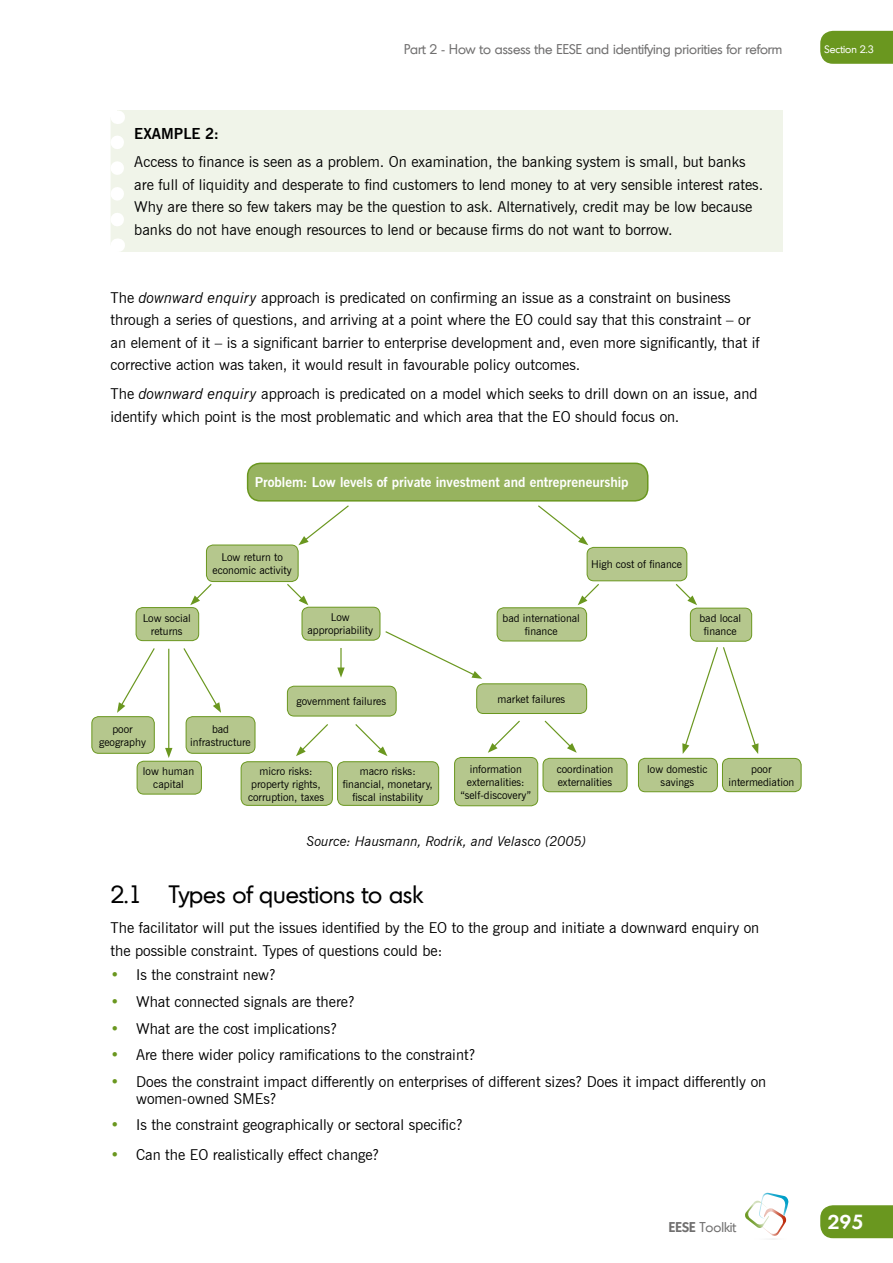
<style>
.page{position:relative;width:893px;height:1263px;background:#fff}
.page>*{position:absolute;margin:0;border:0;box-sizing:border-box;transform-origin:0 0}
.t1{font:24px "Montreal";color:#000}
.t2{font:600 19.5px "Montreal";color:#fff}
.t3{font:15px/22.5px "News Gothic BT";color:#000}
.t4{font:700 15px "News Gothic BT";color:#000}
.t5{font:13.5px "Montreal";color:#706f6f}
.t6{font:700 13.5px "News Gothic BT";color:#fff}
.t7{font:italic 13.5px "News Gothic BT";color:#000}
.t8{font:10.8px/12.9px "News Gothic BT";color:#000;text-align:center}
.t9{font:10.5px "Montreal";color:#fff}
.s1{font-style:italic}
.s2{color:#6a971f}
.s3{font-weight:600}
</style>
<div class="page">
<div style="left:820px;top:1205px;width:73px;height:33px;background:#6a971f"></div>
<div style="left:820px;top:31px;width:73px;height:33px;background:#6a971f"></div>
<svg style="left:745px;top:1193px;width:43px;height:43px"></svg>
<div style="left:117px;top:111px;width:665px;height:141px;background:#f0f4e9"></div>
<svg style="left:111px;top:117px;width:13px;height:128px"></svg>
<svg style="left:111px;top:130px;width:13px;height:90px"></svg>
<svg style="left:117px;top:238px;width:1px;height:14px"></svg>
<svg style="left:117px;top:111px;width:1px;height:13px"></svg>
<div style="left:206px;top:545px;width:92px;height:36px;background:#b5c78d;border-radius:7px"></div>
<div style="left:206px;top:545px;width:92px;height:37px;border:1px solid #6a971f;border-radius:7px"></div>
<div style="left:136px;top:608px;width:63px;height:33px;background:#b5c78d;border-radius:7px"></div>
<div style="left:136px;top:607px;width:63px;height:34px;border:1px solid #6a971f;border-radius:7px"></div>
<div style="left:92px;top:717px;width:62px;height:36px;background:#b5c78d;border-radius:7px"></div>
<div style="left:92px;top:716px;width:63px;height:38px;border:1px solid #6a971f;border-radius:7px"></div>
<div style="left:137px;top:761px;width:64px;height:33px;background:#b5c78d;border-radius:7px"></div>
<div style="left:137px;top:761px;width:65px;height:33px;border:1px solid #6a971f;border-radius:7px"></div>
<div style="left:186px;top:717px;width:69px;height:36px;background:#b5c78d;border-radius:7px"></div>
<div style="left:186px;top:716px;width:69px;height:38px;border:1px solid #6a971f;border-radius:7px"></div>
<div style="left:302px;top:607px;width:78px;height:33px;background:#b5c78d;border-radius:7px"></div>
<div style="left:302px;top:607px;width:78px;height:33px;border:1px solid #6a971f;border-radius:7px"></div>
<div style="left:287px;top:686px;width:109px;height:30px;background:#b5c78d;border-radius:7px"></div>
<div style="left:287px;top:686px;width:109px;height:30px;border:1px solid #6a971f;border-radius:7px"></div>
<div style="left:477px;top:684px;width:110px;height:29px;background:#b5c78d;border-radius:7px"></div>
<div style="left:476px;top:683px;width:111px;height:31px;border:1px solid #6a971f;border-radius:7px"></div>
<div style="left:455px;top:757px;width:83px;height:49px;background:#b5c78d;border-radius:7px"></div>
<div style="left:454px;top:757px;width:84px;height:49px;border:1px solid #6a971f;border-radius:7px"></div>
<div style="left:543px;top:758px;width:84px;height:34px;background:#b5c78d;border-radius:7px"></div>
<div style="left:543px;top:758px;width:84px;height:34px;border:1px solid #6a971f;border-radius:7px"></div>
<div style="left:638px;top:758px;width:79px;height:34px;background:#b5c78d;border-radius:7px"></div>
<div style="left:638px;top:758px;width:80px;height:34px;border:1px solid #6a971f;border-radius:7px"></div>
<div style="left:722px;top:758px;width:79px;height:34px;background:#b5c78d;border-radius:7px"></div>
<div style="left:722px;top:758px;width:79px;height:34px;border:1px solid #6a971f;border-radius:7px"></div>
<div style="left:241px;top:762px;width:91px;height:43px;background:#b5c78d;border-radius:7px"></div>
<div style="left:241px;top:761px;width:92px;height:45px;border:1px solid #6a971f;border-radius:7px"></div>
<div style="left:338px;top:762px;width:101px;height:43px;background:#b5c78d;border-radius:7px"></div>
<div style="left:337px;top:761px;width:102px;height:45px;border:1px solid #6a971f;border-radius:7px"></div>
<div style="left:497px;top:608px;width:90px;height:33px;background:#b5c78d;border-radius:7px"></div>
<div style="left:497px;top:607px;width:90px;height:34px;border:1px solid #6a971f;border-radius:7px"></div>
<div style="left:690px;top:608px;width:62px;height:33px;background:#b5c78d;border-radius:7px"></div>
<div style="left:690px;top:608px;width:62px;height:33px;border:1px solid #6a971f;border-radius:7px"></div>
<div style="left:587px;top:547px;width:100px;height:34px;background:#b5c78d;border-radius:7px"></div>
<div style="left:587px;top:547px;width:100px;height:34px;border:1px solid #6a971f;border-radius:7px"></div>
<svg style="left:287px;top:584px;width:21px;height:21px"></svg>
<svg style="left:675px;top:584px;width:22px;height:21px"></svg>
<svg style="left:190px;top:584px;width:22px;height:21px"></svg>
<svg style="left:298px;top:505px;width:51px;height:40px"></svg>
<svg style="left:538px;top:505px;width:50px;height:40px"></svg>
<svg style="left:578px;top:584px;width:21px;height:21px"></svg>
<svg style="left:296px;top:724px;width:32px;height:32px"></svg>
<svg style="left:488px;top:720px;width:32px;height:33px"></svg>
<svg style="left:355px;top:724px;width:32px;height:32px"></svg>
<svg style="left:544px;top:720px;width:33px;height:33px"></svg>
<svg style="left:385px;top:631px;width:97px;height:48px"></svg>
<hr style="left:168px;top:649px;width:1px;height:101px;background:#6a971f">
<svg style="left:165px;top:748px;width:7px;height:10px"></svg>
<hr style="left:340px;top:648px;width:2px;height:22px;background:#6a971f">
<svg style="left:337px;top:667px;width:8px;height:11px"></svg>
<svg style="left:117px;top:648px;width:38px;height:65px"></svg>
<svg style="left:682px;top:647px;width:76px;height:107px"></svg>
<svg style="left:183px;top:648px;width:38px;height:65px"></svg>
<div style="left:248px;top:463px;width:400px;height:38px;background:#97b35f;border-radius:13px"></div>
<div style="left:247px;top:463px;width:401px;height:39px;border:2px solid #6a971f;border-radius:13px"></div>
<p class="t5" style="left:404px;top:40px;width:380px">Part 2 - How to assess the EESE and identifying priorities for reform</p>
<p class="t9" style="left:824px;top:42px;width:51px">Section 2.3</p>
<p class="t4" style="left:134px;top:125px;width:86px">EXAMPLE 2:</p>
<p class="t3" style="left:134px;top:151px;width:630px">Access to finance is seen as a problem. On examination, the banking system is small, but banks are full of liquidity and desperate to find customers to lend money to at very sensible interest rates.<br>Why are there so few takers may be the question to ask. Alternatively, credit may be low because banks do not have enough resources to lend or because firms do not want to borrow.</p>
<p class="t3" style="left:111px;top:286px;width:651px">The <span class="s1">downward enquiry</span> approach is predicated on confirming an issue as a constraint on business through a series of questions, and arriving at a point where the EO could say that this constraint – or an element of it – is a significant barrier to enterprise development and, even more significantly, that if corrective action was taken, it would result in favourable policy outcomes.</p>
<p class="t3" style="left:111px;top:382px;width:648px">The <span class="s1">downward enquiry</span> approach is predicated on a model which seeks to drill down on an issue, and identify which point is the most problematic and which area that the EO should focus on.</p>
<p class="t6" style="left:255px;top:474px;width:375px">Problem: Low levels of private investment and entrepreneurship</p>
<p class="t8" style="left:143px;top:611px;width:50px">Low social returns</p>
<p class="t8" style="left:213px;top:550px;width:81px">Low return to economic activity</p>
<p class="t8" style="left:307px;top:611px;width:67px">Low appropriability</p>
<p class="t8" style="left:591px;top:558px;width:93px">High cost of finance</p>
<p class="t8" style="left:503px;top:612px;width:79px">bad international finance</p>
<p class="t8" style="left:699px;top:612px;width:43px">bad local finance</p>
<p class="t8" style="left:297px;top:695px;width:91px">government failures</p>
<p class="t8" style="left:497px;top:692px;width:69px">market failures</p>
<p class="t8" style="left:190px;top:722px;width:62px">bad infrastructure</p>
<p class="t8" style="left:99px;top:722px;width:48px">poor geography</p>
<p class="t8" style="left:143px;top:765px;width:53px">low human capital</p>
<p class="t8" style="left:248px;top:764px;width:77px">micro risks: property rights, corruption, taxes</p>
<p class="t8" style="left:343px;top:764px;width:91px">macro risks: financial, monetary, fiscal instability</p>
<p class="t8" style="left:460px;top:762px;width:72px">information externalities: “self-discovery”</p>
<p class="t8" style="left:557px;top:762px;width:58px;text-align:left">coordination externalities</p>
<p class="t8" style="left:647px;top:762px;width:62px">low domestic savings</p>
<p class="t8" style="left:728px;top:762px;width:67px">poor intermediation</p>
<p class="t7" style="left:307px;top:833px;width:281px">Source: Hausmann, Rodrik, and Velasco (2005)</p>
<h1 class="t1" style="left:111px;top:879px;width:314px">2.1 Types of questions to ask</h1>
<p class="t3" style="left:111px;top:916px;width:650px">The facilitator will put the issues identified by the EO to the group and initiate a downward enquiry on the possible constraint. Types of questions could be:</p>
<p class="t3" style="left:111px;top:963px;width:167px"><span class="s2">•</span> Is the constraint new?</p>
<p class="t3" style="left:111px;top:990px;width:246px"><span class="s2">•</span> What connected signals are there?</p>
<p class="t3" style="left:111px;top:1017px;width:228px"><span class="s2">•</span> What are the cost implications?</p>
<p class="t3" style="left:111px;top:1044px;width:366px"><span class="s2">•</span> Are there wider policy ramifications to the constraint?</p>
<p class="t3" style="left:136px;top:1073px;width:632px;line-height:16.5px;text-indent:-26px"><span class="s2">•</span> Does the constraint impact differently on enterprises of different sizes? Does it impact differently on women-owned SMEs?</p>
<p class="t3" style="left:111px;top:1113px;width:354px"><span class="s2">•</span> Is the constraint geographically or sectoral specific?</p>
<p class="t3" style="left:111px;top:1143px;width:270px"><span class="s2">•</span> Can the EO realistically effect change?</p>
<p class="t5" style="left:669px;top:1218px;width:69px"><span class="s3">EESE</span> Toolkit</p>
<h2 class="t2" style="left:827px;top:1209px;width:38px">295</h2>
</div>
